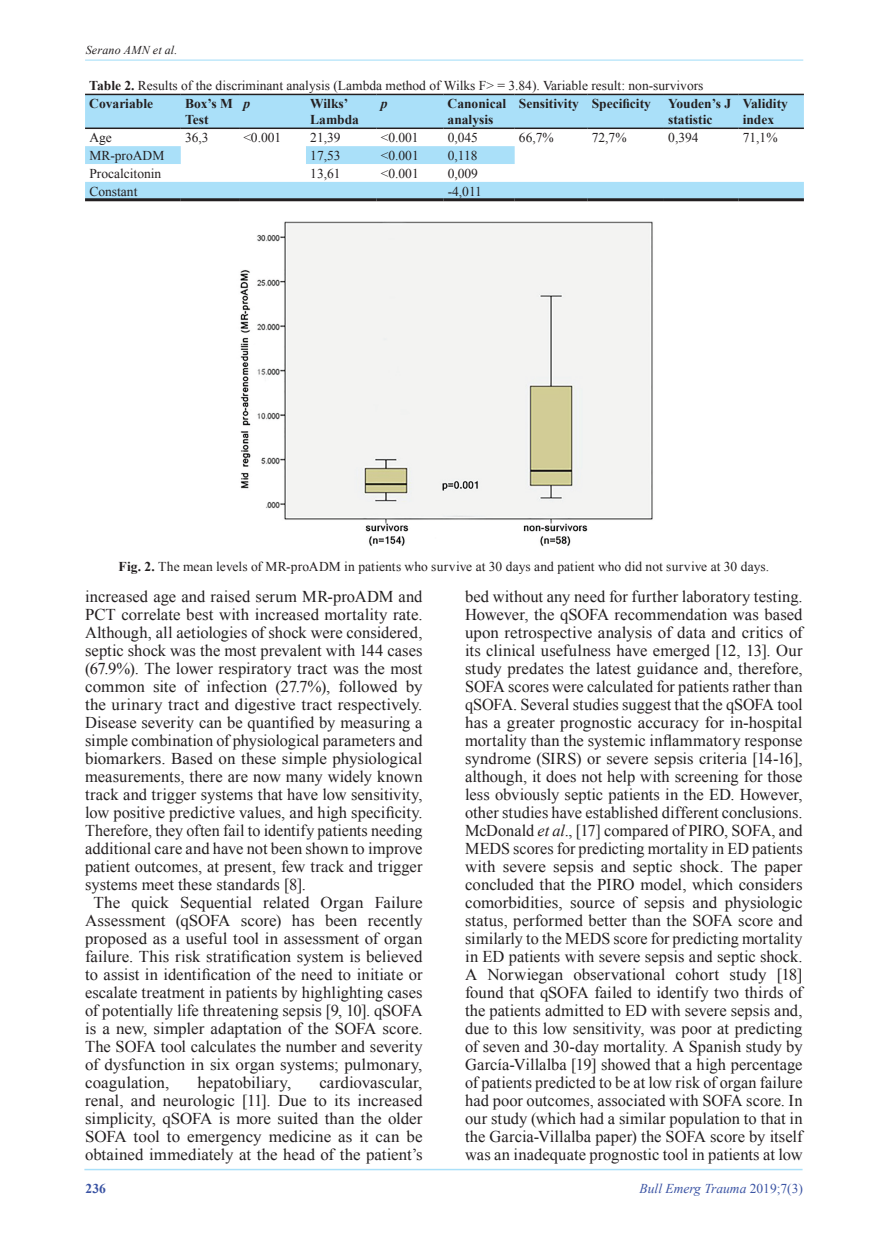
<style>
.page{position:relative;width:889px;height:1242px;background:#fff}
.page>*{position:absolute;margin:0;border:0;box-sizing:border-box;transform-origin:0 0}
.t1{font:16.5px/18px "Times New Roman";color:#231f20;text-align:justify}
.t2{font:13.5px/17.7px "Times New Roman";color:#231f20}
.t3{font:700 13.5px/16.2px "Times New Roman";color:#231f20}
.t4{font:italic 13.5px "Times New Roman";color:#3a53a3}
.t5{font:700 13.5px "Times New Roman";color:#3a53a3}
.t6{font:italic 700 13.5px "Times New Roman";color:#231f20}
.t7{font:italic 12px "Times New Roman";letter-spacing:.02em;color:#231f20}
.s1{font-weight:700}
.s2{font-style:italic}
.s3{font-style:normal}
</style>
<div class="page">
<hr style="left:85px;top:60px;width:718px;height:1px;background:#aae0f9">
<hr style="left:84px;top:1168px;width:718px;height:2px;background:#aae0f9">
<svg style="left:85px;top:95px;width:719px;height:103px;fill:#aae0f9"></svg>
<hr style="left:85px;top:94px;width:96px;height:1px;background:#231f20">
<hr style="left:181px;top:94px;width:58px;height:1px;background:#231f20">
<hr style="left:239px;top:94px;width:67px;height:1px;background:#231f20">
<hr style="left:306px;top:94px;width:70px;height:1px;background:#231f20">
<hr style="left:376px;top:94px;width:67px;height:1px;background:#231f20">
<hr style="left:443px;top:94px;width:71px;height:1px;background:#231f20">
<hr style="left:514px;top:94px;width:73px;height:1px;background:#231f20">
<hr style="left:587px;top:94px;width:77px;height:1px;background:#231f20">
<hr style="left:664px;top:94px;width:74px;height:1px;background:#231f20">
<hr style="left:738px;top:94px;width:66px;height:1px;background:#231f20">
<hr style="left:85px;top:127px;width:96px;height:2px;background:#231f20">
<hr style="left:181px;top:127px;width:58px;height:2px;background:#231f20">
<hr style="left:239px;top:127px;width:67px;height:2px;background:#231f20">
<hr style="left:306px;top:127px;width:70px;height:2px;background:#231f20">
<hr style="left:376px;top:127px;width:67px;height:2px;background:#231f20">
<hr style="left:443px;top:127px;width:71px;height:2px;background:#231f20">
<hr style="left:514px;top:127px;width:73px;height:2px;background:#231f20">
<hr style="left:587px;top:127px;width:77px;height:2px;background:#231f20">
<hr style="left:664px;top:127px;width:74px;height:2px;background:#231f20">
<hr style="left:738px;top:127px;width:66px;height:2px;background:#231f20">
<hr style="left:85px;top:198px;width:96px;height:3px;background:#231f20">
<hr style="left:181px;top:198px;width:58px;height:3px;background:#231f20">
<hr style="left:239px;top:198px;width:67px;height:3px;background:#231f20">
<hr style="left:306px;top:198px;width:70px;height:3px;background:#231f20">
<hr style="left:376px;top:198px;width:67px;height:3px;background:#231f20">
<hr style="left:443px;top:198px;width:71px;height:3px;background:#231f20">
<hr style="left:514px;top:198px;width:73px;height:3px;background:#231f20">
<hr style="left:587px;top:198px;width:77px;height:3px;background:#231f20">
<hr style="left:664px;top:198px;width:74px;height:3px;background:#231f20">
<hr style="left:738px;top:198px;width:66px;height:3px;background:#231f20">
<img style="left:240px;top:221px;width:413px;height:325px">
<p class="t7" style="left:86px;top:42px;width:93px">Serano AMN et al.</p>
<p class="t2" style="left:89px;top:76px;width:616px"><span class="s1">Table 2.</span> Results of the discriminant analysis (Lambda method of Wilks F&gt; = 3.84). Variable result: non-survivors<br><span class="s1">Covariable</span></p>
<p class="t3" style="left:185px;top:95px;width:49px">Box’s M<br>Test</p>
<p class="t6" style="left:243px;top:94px;width:8px">p</p>
<p class="t3" style="left:310px;top:95px;width:50px">Wilks’<br>Lambda</p>
<p class="t6" style="left:381px;top:94px;width:8px">p</p>
<p class="t3" style="left:447px;top:95px;width:60px">Canonical analysis</p>
<p class="t3" style="left:519px;top:95px;width:133px">Sensitivity Specificity</p>
<p class="t3" style="left:668px;top:95px;width:64px">Youden’s J statistic</p>
<p class="t3" style="left:742px;top:95px;width:47px">Validity index</p>
<p class="t2" style="left:89px;top:128px;width:24px">Age</p>
<p class="t2" style="left:185px;top:128px;width:25px">36,3</p>
<p class="t2" style="left:243px;top:128px;width:39px">&lt;0.001</p>
<p class="t2" style="left:310px;top:128px;width:32px">21,39</p>
<p class="t2" style="left:381px;top:128px;width:39px">&lt;0.001</p>
<p class="t2" style="left:448px;top:128px;width:32px">0,045</p>
<p class="t2" style="left:519px;top:128px;width:36px">66,7%</p>
<p class="t2" style="left:591px;top:128px;width:36px">72,7%</p>
<p class="t2" style="left:668px;top:128px;width:32px">0,394</p>
<p class="t2" style="left:742px;top:128px;width:36px">71,1%</p>
<p class="t2" style="left:89px;top:146px;width:76px">MR-proADM</p>
<p class="t2" style="left:310px;top:146px;width:32px">17,53</p>
<p class="t2" style="left:381px;top:146px;width:39px">&lt;0.001</p>
<p class="t2" style="left:448px;top:146px;width:31px">0,118</p>
<p class="t2" style="left:89px;top:164px;width:73px">Procalcitonin</p>
<p class="t2" style="left:310px;top:164px;width:32px">13,61</p>
<p class="t2" style="left:381px;top:164px;width:39px">&lt;0.001</p>
<p class="t2" style="left:448px;top:164px;width:32px">0,009</p>
<p class="t2" style="left:89px;top:182px;width:50px">Constant</p>
<p class="t2" style="left:448px;top:182px;width:36px">-4,011</p>
<p class="t2" style="left:118px;top:557px;width:652px"><span class="s1">Fig. 2.</span> The mean levels of MR-proADM in patients who survive at 30 days and patient who did not survive at 30 days.</p>
<p class="t1" style="left:85px;top:586px;width:339px">increased age and raised serum MR-proADM and</p>
<p class="t1" style="left:85px;top:604px;width:339px">PCT correlate best with increased mortality rate.</p>
<p class="t1" style="left:85px;top:622px;width:339px">Although, all aetiologies of shock were considered,</p>
<p class="t1" style="left:85px;top:640px;width:339px">septic shock was the most prevalent with 144 cases</p>
<p class="t1" style="left:85px;top:658px;width:339px">(67.9%). The lower respiratory tract was the most</p>
<p class="t1" style="left:85px;top:676px;width:339px">common site of infection (27.7%), followed by</p>
<p class="t1" style="left:85px;top:694px;width:339px">the urinary tract and digestive tract respectively.</p>
<p class="t1" style="left:85px;top:712px;width:339px">Disease severity can be quantified by measuring a</p>
<p class="t1" style="left:85px;top:730px;width:339px">simple combination of physiological parameters and</p>
<p class="t1" style="left:85px;top:748px;width:339px">biomarkers. Based on these simple physiological</p>
<p class="t1" style="left:85px;top:766px;width:339px">measurements, there are now many widely known</p>
<p class="t1" style="left:85px;top:784px;width:339px">track and trigger systems that have low sensitivity,</p>
<p class="t1" style="left:85px;top:802px;width:339px">low positive predictive values, and high specificity.</p>
<p class="t1" style="left:85px;top:820px;width:339px">Therefore, they often fail to identify patients needing</p>
<p class="t1" style="left:85px;top:838px;width:339px">additional care and have not been shown to improve</p>
<p class="t1" style="left:85px;top:856px;width:339px">patient outcomes, at present, few track and trigger</p>
<p class="t1" style="left:85px;top:874px;width:222px">systems meet these standards [8].</p>
<p class="t1" style="left:94px;top:892px;width:330px">The quick Sequential related Organ Failure</p>
<p class="t1" style="left:85px;top:910px;width:339px">Assessment (qSOFA score) has been recently</p>
<p class="t1" style="left:85px;top:928px;width:339px">proposed as a useful tool in assessment of organ</p>
<p class="t1" style="left:85px;top:946px;width:339px">failure. This risk stratification system is believed</p>
<p class="t1" style="left:85px;top:964px;width:339px">to assist in identification of the need to initiate or</p>
<p class="t1" style="left:85px;top:982px;width:339px">escalate treatment in patients by highlighting cases</p>
<p class="t1" style="left:85px;top:1000px;width:339px">of potentially life threatening sepsis [9, 10]. qSOFA</p>
<p class="t1" style="left:85px;top:1018px;width:339px">is a new, simpler adaptation of the SOFA score.</p>
<p class="t1" style="left:85px;top:1036px;width:339px">The SOFA tool calculates the number and severity</p>
<p class="t1" style="left:85px;top:1054px;width:339px">of dysfunction in six organ systems; pulmonary,</p>
<p class="t1" style="left:85px;top:1072px;width:86px">coagulation,</p>
<p class="t1" style="left:197px;top:1072px;width:95px">hepatobiliary,</p>
<p class="t1" style="left:85px;top:1072px;width:339px;text-indent:234px">cardiovascular, renal, and neurologic [11]. Due to its increased simplicity, qSOFA is more suited than the older SOFA tool to emergency medicine as it can be obtained immediately at the head of the patient’s</p>
<p class="t1" style="left:465px;top:586px;width:339px">bed without any need for further laboratory testing.<br>However, the qSOFA recommendation was based upon retrospective analysis of data and critics of its clinical usefulness have emerged [12, 13]. Our study predates the latest guidance and, therefore, SOFA scores were calculated for patients rather than qSOFA. Several studies suggest that the qSOFA tool has a greater prognostic accuracy for in-hospital mortality than the systemic inflammatory response syndrome (SIRS) or severe sepsis criteria [14-16], although, it does not help with screening for those less obviously septic patients in the ED. However, other studies have established different conclusions.<br>McDonald <span class="s2">et al</span>., [17] compared of PIRO, SOFA, and MEDS scores for predicting mortality in ED patients with severe sepsis and septic shock. The paper concluded that the PIRO model, which considers comorbidities, source of sepsis and physiologic status, performed better than the SOFA score and similarly to the MEDS score for predicting mortality in ED patients with severe sepsis and septic shock.<br>A Norwiegan observational cohort study [18] found that qSOFA failed to identify two thirds of the patients admitted to ED with severe sepsis and, due to this low sensitivity, was poor at predicting of seven and 30-day mortality. A Spanish study by García-Villalba [19] showed that a high percentage of patients predicted to be at low risk of organ failure had poor outcomes, associated with SOFA score. In our study (which had a similar population to that in the Garcia-Villalba paper) the SOFA score by itself was an inadequate prognostic tool in patients at low</p>
<p class="t5" style="left:86px;top:1178px;width:22px">236</p>
<p class="t4" style="left:639px;top:1179px;width:165px">Bull Emerg Trauma <span class="s3">2019;7(3)</span></p>
</div>
